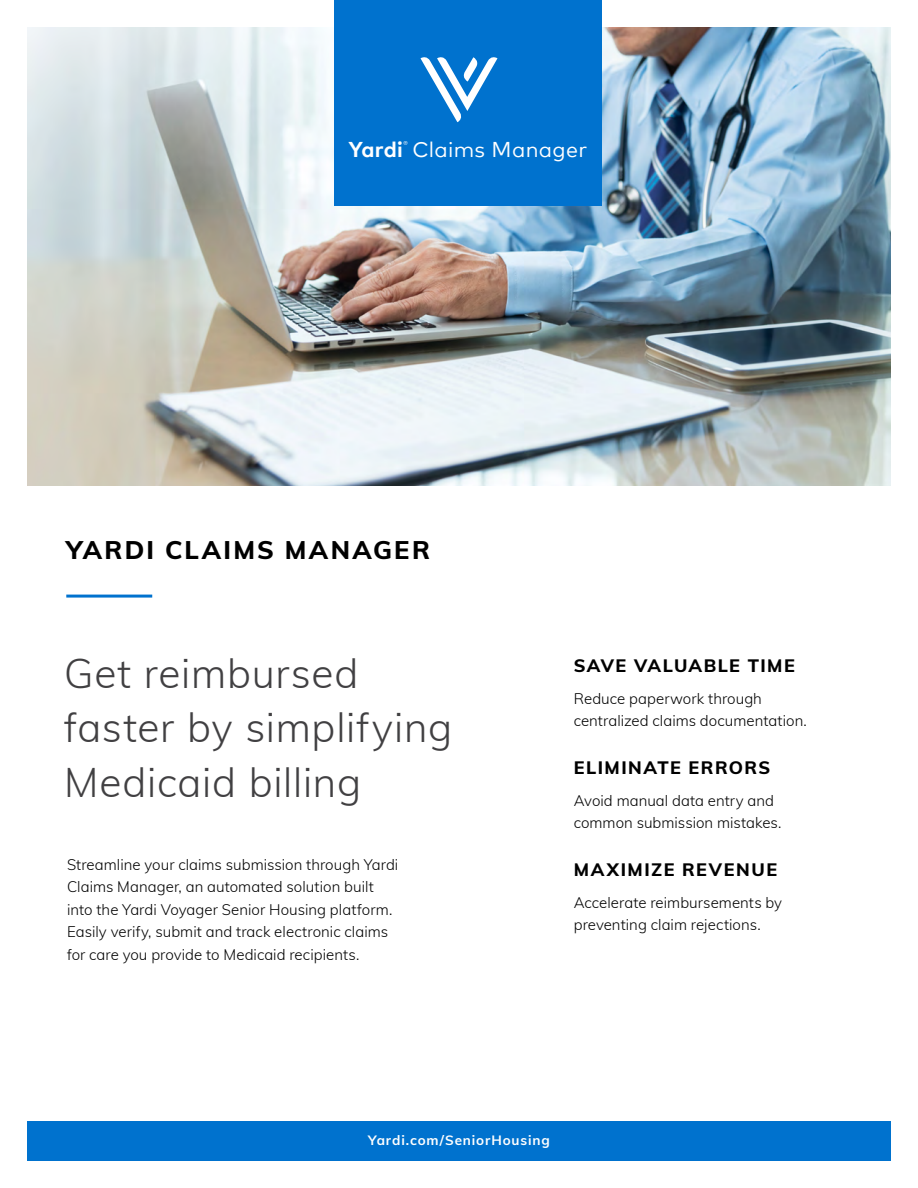
<style>
.page{position:relative;width:918px;height:1188px;background:#fff}
.page>*{position:absolute;margin:0;border:0;box-sizing:border-box;transform-origin:0 0}
.t1{font:300 40.5px/54.2px "Muli";letter-spacing:.015em;color:#414042}
.t2{font:800 25.5px "Muli";letter-spacing:.085em;color:#000}
.t3{font:21.45px "Mark Offc Pro";letter-spacing:.015em;color:#fff}
.t4{font:800 18px "Muli";letter-spacing:.08em;color:#000}
.t5{font:300 15px/22.5px "Muli";color:#000}
.t6{font:700 13.5px "Muli";letter-spacing:.06em;color:#fff}
.s1{font-weight:700}
</style>
<div class="page">
<div style="left:27px;top:1122px;width:864px;height:39px;background:#0072ce"></div>
<img style="left:27px;top:27px;width:864px;height:459px">
<div style="left:334px;top:0;width:268px;height:206px;background:#0072ce"></div>
<hr style="left:66px;top:595px;width:86px;height:3px;background:#0072ce">
<svg style="left:421px;top:57px;width:76px;height:65px"></svg>
<h3 class="t3" style="left:349px;top:133px;width:240px"><span class="s1">Yardi</span><sup>®</sup> Claims Manager</h3>
<h2 class="t2" style="left:66px;top:531px;width:365px">YARDI CLAIMS MANAGER</h2>
<h1 class="t1" style="left:64px;top:645px;width:390px">Get reimbursed faster by simplifying<br>Medicaid billing</h1>
<p class="t4" style="left:574px;top:652px;width:223px">SAVE VALUABLE TIME</p>
<p class="t5" style="left:574px;top:686px;width:235px">Reduce paperwork through centralized claims documentation.</p>
<p class="t4" style="left:574px;top:754px;width:198px">ELIMINATE ERRORS</p>
<p class="t5" style="left:574px;top:788px;width:209px">Avoid manual data entry and common submission mistakes.</p>
<p class="t4" style="left:574px;top:856px;width:205px">MAXIMIZE REVENUE</p>
<p class="t5" style="left:574px;top:890px;width:210px">Accelerate reimbursements by preventing claim rejections.</p>
<p class="t5" style="left:67px;top:853px;width:333px">Streamline your claims submission through Yardi Claims Manager, an automated solution built into the Yardi Voyager Senior Housing platform.<br>Easily verify, submit and track electronic claims for care you provide to Medicaid recipients.</p>
<p class="t6" style="left:368px;top:1131px;width:183px">Yardi.com/SeniorHousing</p>
</div>
